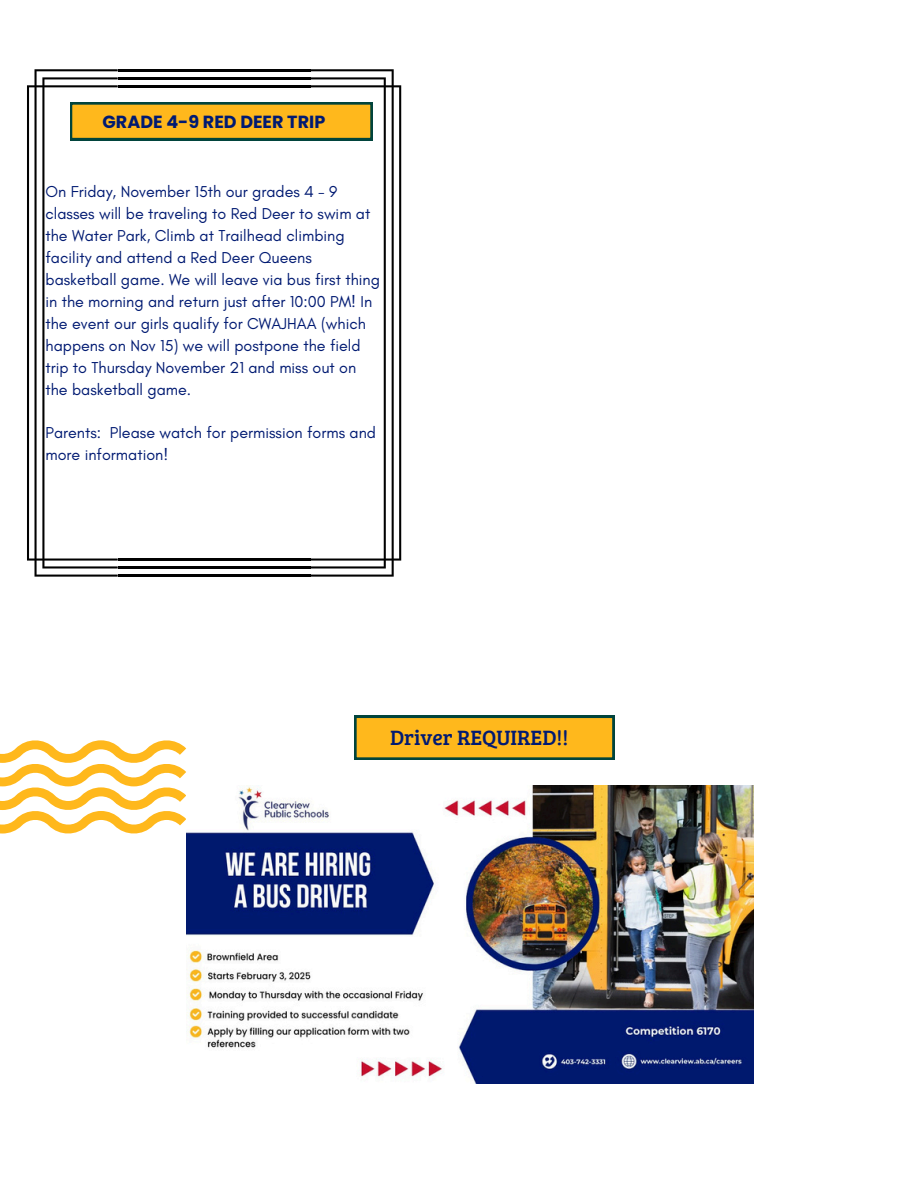
<style>
.page{position:relative;width:918px;height:1188px;background:#fff}
.page>*{position:absolute;margin:0;border:0;box-sizing:border-box;transform-origin:0 0}
.t1{font:21.45px "Bree Serif";color:#001a72}
.t2{font:700 17.55px "Poppins";color:#001a72}
.t3{font:16.05px/21.9px "Glacial Indifference";color:#001a72}
</style>
<div class="page">
<svg style="left:0;top:740px;width:186px;height:94px"></svg>
<img style="left:186px;top:786px;width:567px;height:298px">
<svg style="left:354px;top:716px;width:260px;height:44px;background:#dfa91f"></svg>
<svg style="left:118px;top:102px;width:193px;height:38px;background:#dea920"></svg>
<svg style="left:311px;top:69px;width:90px;height:508px"></svg>
<hr style="left:118px;top:69px;width:193px;height:2px;background:#010101">
<hr style="left:118px;top:85px;width:193px;height:2px;background:#010101">
<hr style="left:118px;top:566px;width:193px;height:3px;background:#010101">
<hr style="left:118px;top:77px;width:193px;height:2px;background:#010101">
<hr style="left:118px;top:575px;width:193px;height:2px;background:#010101">
<hr style="left:118px;top:559px;width:193px;height:2px;background:#010101">
<svg style="left:27px;top:69px;width:91px;height:508px"></svg>
<p class="t2" style="left:103px;top:109px;width:224px">GRADE 4-9 RED DEER TRIP</p>
<p class="t3" style="left:46px;top:180px;width:336px">On Friday, November 15th our grades 4 - 9 classes will be traveling to Red Deer to swim at the Water Park, Climb at Trailhead climbing facility and attend a Red Deer Queens basketball game. We will leave via bus first thing in the morning and return just after 10:00 PM! In the event our girls qualify for CWAJHAA (which happens on Nov 15) we will postpone the field trip to Thursday November 21 and miss out on the basketball game.</p>
<p class="t3" style="left:46px;top:422px;width:332px">Parents: Please watch for permission forms and more information!</p>
<h2 class="t1" style="left:390px;top:722px;width:180px">Driver REQUIRED!!</h2>
</div>
